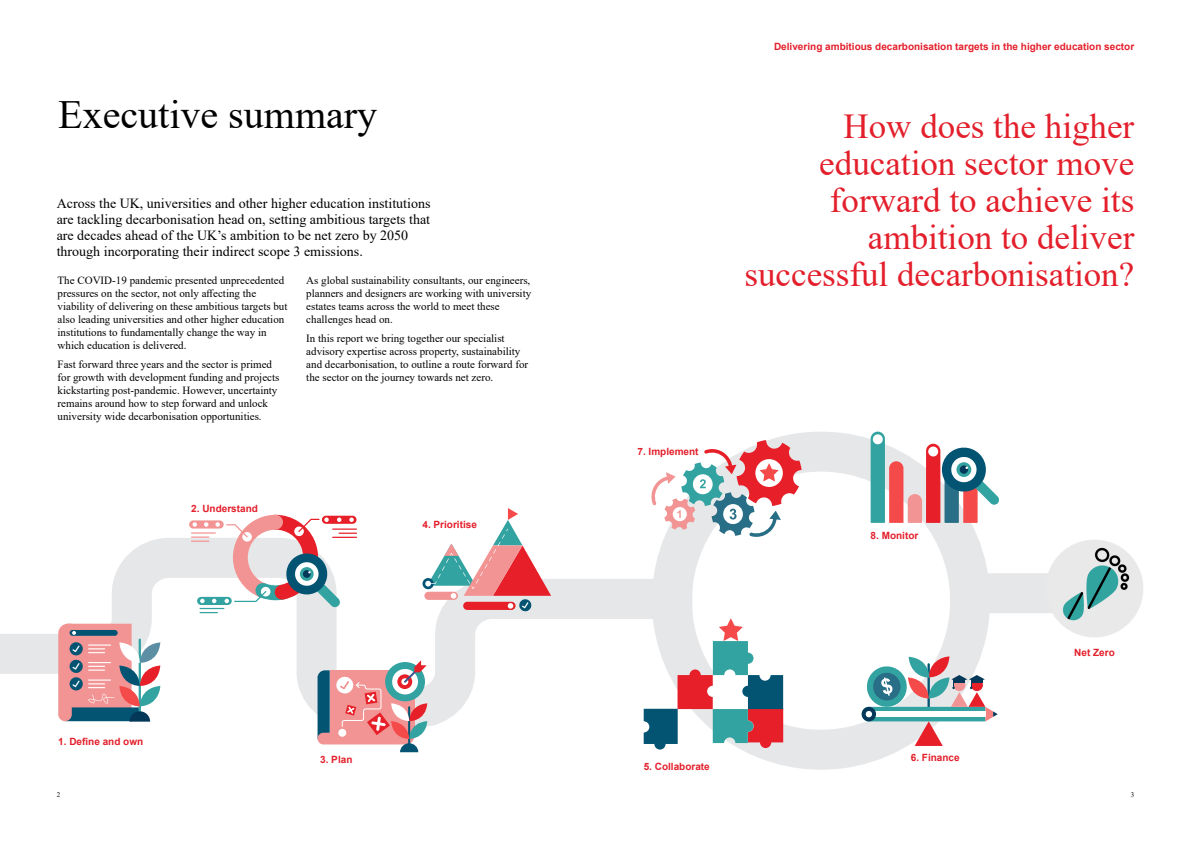
<style>
.page{position:relative;width:1191px;height:842px;background:#fff}
.page>*{position:absolute;margin:0;border:0;box-sizing:border-box;transform-origin:0 0}
.t1{font:40px "Times New Roman";color:#000}
.t2{font:35px/37px "Times New Roman";color:#e31f2b;text-align:right}
.t3{font:14px/16px "Times New Roman";color:#000}
.t4{font:11px/13px "Times New Roman";color:#000}
.t5{font:700 10px "Arial";color:#e31f2b}
.t6{font:7px "Times New Roman";color:#000}
</style>
<div class="page">
<div style="left:967px;top:573px;width:150px;height:40px;background:#e6e7e8"></div>
<img style="left:1048px;top:540px;width:95px;height:97px">
<svg style="left:0;top:526px;width:709px;height:201px"></svg>
<div style="left:652px;top:432px;width:338px;height:338px;border:40px solid #e6e7e8;border-radius:50%"></div>
<svg style="left:317px;top:660px;width:110px;height:92px"></svg>
<svg style="left:191px;top:515px;width:166px;height:98px"></svg>
<svg style="left:422px;top:578px;width:12px;height:11px"></svg>
<svg style="left:425px;top:508px;width:126px;height:104px"></svg>
<svg style="left:650px;top:440px;width:151px;height:97px"></svg>
<svg style="left:58px;top:624px;width:102px;height:98px;background:#bb989f"></svg>
<svg style="left:861px;top:656px;width:136px;height:90px"></svg>
<svg style="left:870px;top:432px;width:129px;height:91px"></svg>
<div style="left:928px;top:446px;width:10px;height:10px;background:#fff;border-radius:50%"></div>
<div style="left:872px;top:434px;width:10px;height:10px;background:#fff;border-radius:50%"></div>
<svg style="left:643px;top:618px;width:140px;height:131px"></svg>
<h1 class="t1" style="left:58px;top:86px;width:320px">Executive summary</h1>
<p class="t3" style="left:57px;top:195px;width:375px">Across the UK, universities and other higher education institutions are tackling decarbonisation head on, setting ambitious targets that are decades ahead of the UK’s ambition to be net zero by 2050 through incorporating their indirect scope 3 emissions.</p>
<p class="t4" style="left:58px;top:274px;width:231px">The COVID-19 pandemic presented unprecedented pressures on the sector, not only affecting the viability of delivering on these ambitious targets but also leading universities and other higher education institutions to fundamentally change the way in which education is delivered.</p>
<p class="t4" style="left:58px;top:357px;width:223px">Fast forward three years and the sector is primed for growth with development funding and projects kickstarting post-pandemic. However, uncertainty remains around how to step forward and unlock university wide decarbonisation opportunities.</p>
<p class="t4" style="left:306px;top:274px;width:226px">As global sustainability consultants, our engineers, planners and designers are working with university estates teams across the world to meet these challenges head on.</p>
<p class="t4" style="left:306px;top:331px;width:223px">In this report we bring together our specialist advisory expertise across property, sustainability and decarbonisation, to outline a route forward for the sector on the journey towards net zero.</p>
<p class="t5" style="left:191px;top:501px;width:68px">2. Understand</p>
<p class="t5" style="left:422px;top:517px;width:56px">4. Prioritise</p>
<p class="t5" style="left:58px;top:734px;width:87px">1. Define and own</p>
<p class="t5" style="left:320px;top:752px;width:34px">3. Plan</p>
<p class="t5" style="left:774px;top:39px;width:362px">Delivering ambitious decarbonisation targets in the higher education sector</p>
<h2 class="t2" style="left:744px;top:107px;width:391px">How does the higher education sector move forward to achieve its ambition to deliver successful decarbonisation?</h2>
<p class="t5" style="left:637px;top:445px;width:63px">7. Implement</p>
<p class="t5" style="left:643px;top:759px;width:68px">5. Collaborate</p>
<p class="t5" style="left:870px;top:528px;width:49px">8. Monitor</p>
<p class="t5" style="left:910px;top:750px;width:50px">6. Finance</p>
<p class="t5" style="left:1074px;top:646px;width:42px">Net Zero</p>
<p class="t6" style="left:57px;top:789px;width:5px">2</p>
<p class="t6" style="left:1130px;top:789px;width:5px">3</p>
</div>
